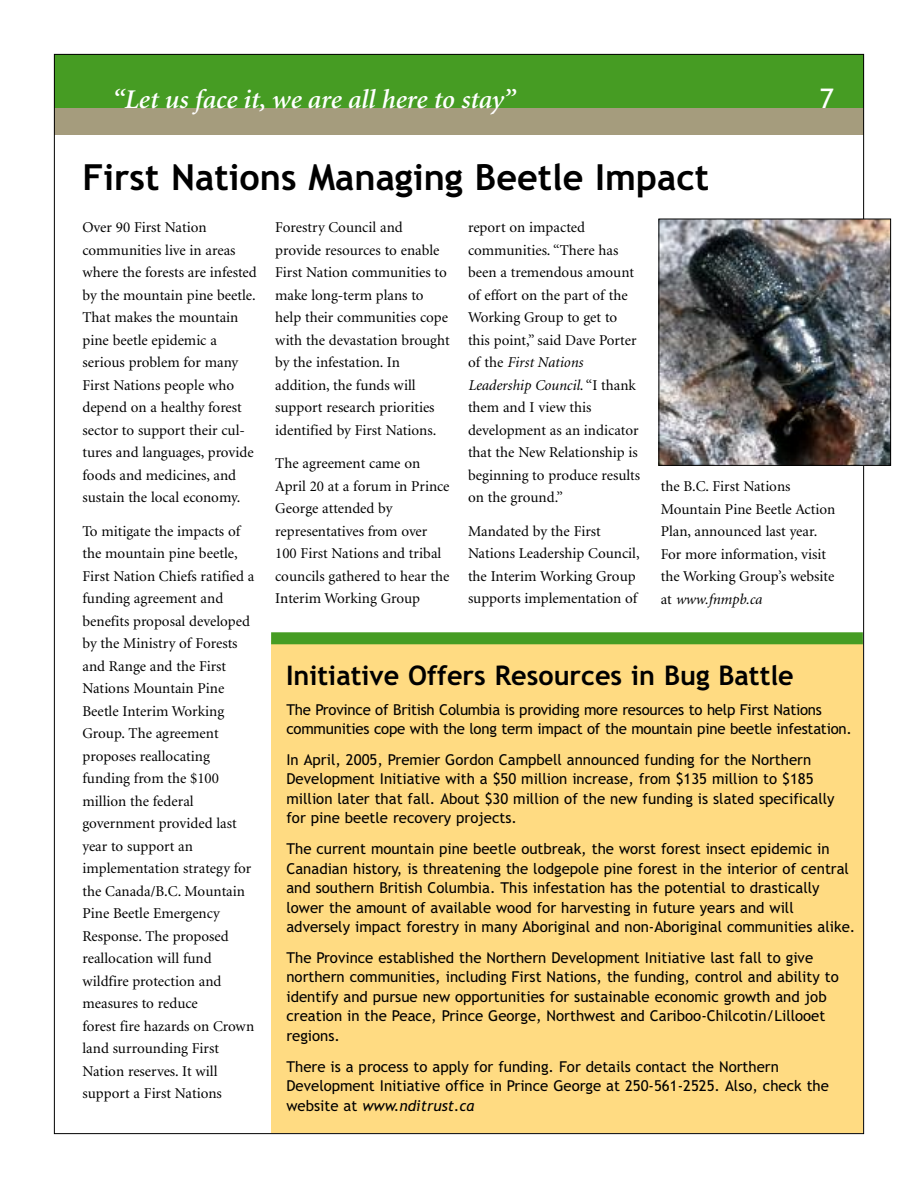
<style>
.page{position:relative;width:918px;height:1188px;background:#fff}
.page>*{position:absolute;margin:0;border:0;box-sizing:border-box;transform-origin:0 0}
.t1{font:700 36px "Trebuchet MS";color:#000}
.t2{font:700 27px "Trebuchet MS";color:#000}
.t3{font:italic 600 27px "Minion";color:#fff}
.t4{font:27px "Trebuchet MS";color:#fff}
.t5{font:15px/22.5px "Minion";color:#000}
.t6{font:15px/19.5px "Trebuchet MS";color:#000}
.s1{font-style:italic}
</style>
<div class="page">
<div style="left:272px;top:640px;width:591px;height:493px;background:#ffdb82"></div>
<div style="left:54px;top:81px;width:810px;height:54px;background:#a59c7d"></div>
<div style="left:54px;top:54px;width:810px;height:54px;background:#469c23"></div>
<img style="left:660px;top:221px;width:229px;height:243px">
<div style="left:658px;top:219px;width:233px;height:247px;border:1px solid #000"></div>
<div style="left:271px;top:632px;width:592px;height:12px;background:#469c23"></div>
<h2 class="t3" style="left:112px;top:89px;width:405px">“Let us face it, we are all here to stay”</h2>
<h2 class="t4" style="left:820px;top:83px;width:16px">7</h2>
<h1 class="t1" style="left:82px;top:157px;width:628px">First Nations Managing Beetle Impact</h1>
<p class="t5" style="left:82px;top:217px;width:176px">Over 90 First Nation communities live in areas where the forests are infested by the mountain pine beetle.<br>That makes the mountain pine beetle epidemic a serious problem for many<br>First Nations people who depend on a healthy forest sector to support their cul&shy;tures and languages, provide foods and medicines, and sustain the local economy.</p>
<p class="t5" style="left:82px;top:521px;width:173px">To mitigate the impacts of the mountain pine beetle,<br>First Nation Chiefs ratified a funding agreement and benefits proposal developed by the Ministry of Forests and Range and the First<br>Nations Mountain Pine<br>Beetle Interim Working<br>Group. The agreement proposes reallocating funding from the $100 million the federal government provided last year to support an implementation strategy for the Canada/B.C. Mountain<br>Pine Beetle Emergency<br>Response. The proposed reallocation will fund wildfire protection and measures to reduce<br>forest fire hazards on Crown land surrounding First<br>Nation reserves. It will support a First Nations</p>
<p class="t5" style="left:275px;top:217px;width:176px">Forestry Council and provide resources to enable<br>First Nation communities to make long-term plans to help their communities cope with the devastation brought by the infestation. In addition, the funds will support research priorities identified by First Nations.</p>
<p class="t5" style="left:275px;top:453px;width:176px">The agreement came on<br>April 20 at a forum in Prince<br>George attended by representatives from over<br>100 First Nations and tribal councils gathered to hear the<br>Interim Working Group</p>
<p class="t5" style="left:468px;top:217px;width:174px">report on impacted communities. “There has been a tremendous amount of effort on the part of the<br>Working Group to get to this point,” said Dave Porter of the <span class="s1">First Nations<br>Leadership Council</span>. “I thank them and I view this development as an indicator that the New Relationship is beginning to produce results on the ground.”</p>
<p class="t5" style="left:468px;top:521px;width:173px">Mandated by the First<br>Nations Leadership Council, the Interim Working Group supports implementation of</p>
<p class="t5" style="left:661px;top:477px;width:176px">the B.C. First Nations<br>Mountain Pine Beetle Action<br>Plan, announced last year.<br>For more information, visit the Working Group’s website at <span class="s1">www.fnmpb.ca</span></p>
<h2 class="t2" style="left:286px;top:660px;width:509px">Initiative Offers Resources in Bug Battle</h2>
<p class="t6" style="left:286px;top:700px;width:567px">The Province of British Columbia is providing more resources to help First Nations communities cope with the long term impact of the mountain pine beetle infestation.</p>
<p class="t6" style="left:286px;top:750px;width:550px">In April, 2005, Premier Gordon Campbell announced funding for the Northern Development Initiative with a $50 million increase, from $135 million to $185 million later that fall. About $30 million of the new funding is slated specifically for pine beetle recovery projects.</p>
<p class="t6" style="left:286px;top:839px;width:570px">The current mountain pine beetle outbreak, the worst forest insect epidemic in Canadian history, is threatening the lodgepole pine forest in the interior of central and southern British Columbia. This infestation has the potential to drastically lower the amount of available wood for harvesting in future years and will adversely impact forestry in many Aboriginal and non-Aboriginal communities alike.</p>
<p class="t6" style="left:286px;top:948px;width:554px">The Province established the Northern Development Initiative last fall to give northern communities, including First Nations, the funding, control and ability to identify and pursue new opportunities for sustainable economic growth and job creation in the Peace, Prince George, Northwest and Cariboo-Chilcotin/Lillooet regions.</p>
<p class="t6" style="left:286px;top:1057px;width:544px">There is a process to apply for funding. For details contact the Northern<br>Development Initiative office in Prince George at 250-561-2525. Also, check the website at <span class="s1">www.nditrust.ca</span></p>
</div>
